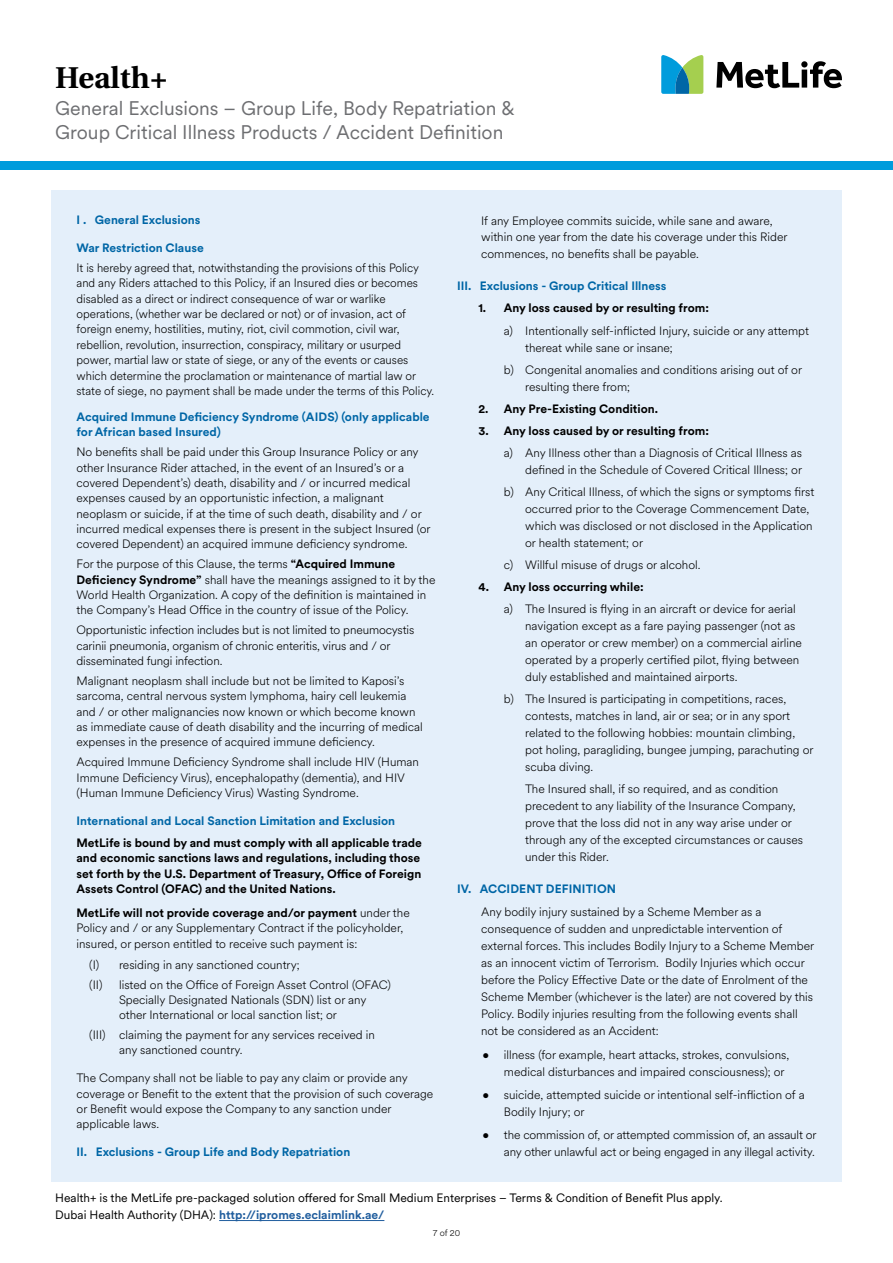
<style>
.page{position:relative;width:893px;height:1263px;background:#fff}
.page>*{position:absolute;margin:0;border:0;box-sizing:border-box;transform-origin:0 0}
.t1{font:700 30px "Utopia";color:#000}
.t2{font:19.5px/23.4px "Met Life Circular";color:#6d6e71}
.t3{font:300 12px/15.3px "Met Life Circular";color:#000}
.t4{font:700 12px/15.3px "Met Life Circular";color:#000}
.t5{font:700 12px/15.3px "Met Life Circular";color:#0066a6}
.t6{font:12px/17px "Met Life Circular";color:#000}
.t7{font:300 9px "Met Life Circular";color:#000}
.s1{font-weight:700}
.s2{font-weight:700;color:#215e9e}
</style>
<div class="page">
<hr style="left:219px;top:1220px;width:165px;height:1px;background:#215e9e">
<div style="left:0;top:161px;width:893px;height:9px;background:#009cdc"></div>
<div style="left:51px;top:190px;width:791px;height:992px;background:#e4effa"></div>
<svg style="left:716px;top:61px;width:126px;height:27px"></svg>
<svg style="left:661px;top:55px;width:42px;height:39px;background:#5ab1a6"></svg>
<h1 class="t1" style="left:55px;top:60px;width:114px">Health+</h1>
<h2 class="t2" style="left:55px;top:96px;width:461px">General Exclusions – Group Life, Body Repatriation &amp;<br>Group Critical Illness Products / Accident Definition</h2>
<p class="t5" style="left:77px;top:212px;width:125px">I . General Exclusions</p>
<p class="t5" style="left:77px;top:240px;width:129px">War Restriction Clause</p>
<p class="t3" style="left:77px;top:260px;width:359px">It is hereby agreed that, notwithstanding the provisions of this Policy and any Riders attached to this Policy, if an Insured dies or becomes disabled as a direct or indirect consequence of war or warlike operations, (whether war be declared or not) or of invasion, act of foreign enemy, hostilities, mutiny, riot, civil commotion, civil war, rebellion, revolution, insurrection, conspiracy, military or usurped power, martial law or state of siege, or any of the events or causes which determine the proclamation or maintenance of martial law or state of siege, no payment shall be made under the terms of this Policy.</p>
<p class="t5" style="left:77px;top:408px;width:355px">Acquired Immune Deficiency Syndrome (AIDS) (only applicable for African based Insured)</p>
<p class="t3" style="left:77px;top:444px;width:355px">No benefits shall be paid under this Group Insurance Policy or any other Insurance Rider attached, in the event of an Insured’s or a covered Dependent’s) death, disability and / or incurred medical expenses caused by an opportunistic infection, a malignant neoplasm or suicide, if at the time of such death, disability and / or incurred medical expenses there is present in the subject Insured (or covered Dependent) an acquired immune deficiency syndrome.</p>
<p class="t3" style="left:77px;top:556px;width:360px">For the purpose of this Clause, the terms <span class="s1">“Acquired Immune Deficiency Syndrome”</span> shall have the meanings assigned to it by the World Health Organization. A copy of the definition is maintained in the Company’s Head Office in the country of issue of the Policy.</p>
<p class="t3" style="left:77px;top:622px;width:339px">Opportunistic infection includes but is not limited to pneumocystis carinii pneumonia, organism of chronic enteritis, virus and / or disseminated fungi infection.</p>
<p class="t3" style="left:77px;top:673px;width:348px">Malignant neoplasm shall include but not be limited to Kaposi’s sarcoma, central nervous system lymphoma, hairy cell leukemia and / or other malignancies now known or which become known as immediate cause of death disability and the incurring of medical expenses in the presence of acquired immune deficiency.</p>
<p class="t3" style="left:77px;top:754px;width:344px">Acquired Immune Deficiency Syndrome shall include HIV (Human<br>Immune Deficiency Virus), encephalopathy (dementia), and HIV (Human Immune Deficiency Virus) Wasting Syndrome.</p>
<p class="t5" style="left:77px;top:813px;width:320px">International and Local Sanction Limitation and Exclusion</p>
<p class="t4" style="left:77px;top:835px;width:347px">MetLife is bound by and must comply with all applicable trade and economic sanctions laws and regulations, including those set forth by the U.S. Department of Treasury, Office of Foreign Assets Control (OFAC) and the United Nations.</p>
<p class="t3" style="left:77px;top:904px;width:335px"><span class="s1">MetLife will not provide coverage and/or payment</span> under the<br>Policy and / or any Supplementary Contract if the policyholder, insured, or person entitled to receive such payment is:</p>
<p class="t3" style="left:89px;top:954px;width:303px;line-height:19.6px">(I) residing in any sanctioned country;<br>(II) listed on the Office of Foreign Asset Control (OFAC)</p>
<p class="t3" style="left:119px;top:991px;width:249px">Specially Designated Nationals (SDN) list or any other International or local sanction list; or</p>
<p class="t3" style="left:119px;top:1026px;width:257px;text-indent:-30px">(III) claiming the payment for any services received in any sanctioned country.</p>
<p class="t3" style="left:77px;top:1070px;width:358px">The Company shall not be liable to pay any claim or provide any coverage or Benefit to the extent that the provision of such coverage or Benefit would expose the Company to any sanction under applicable laws.</p>
<p class="t5" style="left:77px;top:1144px;width:275px">II. Exclusions - Group Life and Body Repatriation</p>
<p class="t3" style="left:481px;top:211px;width:308px;line-height:17px">If any Employee commits suicide, while sane and aware, within one year from the date his coverage under this Rider commences, no benefits shall be payable.</p>
<p class="t5" style="left:457px;top:278px;width:211px">III. Exclusions - Group Critical Illness</p>
<p class="t4" style="left:478px;top:300px;width:232px">1. Any loss caused by or resulting from:</p>
<p class="t3" style="left:525px;top:321px;width:285px;line-height:17px;text-indent:-21px">a) Intentionally self-inflicted Injury, suicide or any attempt thereat while sane or insane;</p>
<p class="t3" style="left:525px;top:360px;width:278px;line-height:17px;text-indent:-21px">b) Congenital anomalies and conditions arising out of or resulting there from;</p>
<p class="t4" style="left:478px;top:400px;width:181px">2. Any Pre-Existing Condition.</p>
<p class="t4" style="left:478px;top:422px;width:232px">3. Any loss caused by or resulting from:</p>
<p class="t3" style="left:504px;top:444px;width:300px;line-height:17px;text-align:right">a) Any Illness other than a Diagnosis of Critical Illness as defined in the Schedule of Covered Critical Illness; or</p>
<p class="t3" style="left:525px;top:483px;width:291px;line-height:17px;text-indent:-21px">b) Any Critical Illness, of which the signs or symptoms first occurred prior to the Coverage Commencement Date, which was disclosed or not disclosed in the Application or health statement; or</p>
<p class="t3" style="left:504px;top:557px;width:198px">c) Willful misuse of drugs or alcohol.</p>
<p class="t4" style="left:478px;top:579px;width:167px">4. Any loss occurring while:</p>
<p class="t3" style="left:525px;top:600px;width:278px;line-height:17px;text-indent:-21px">a) The Insured is flying in an aircraft or device for aerial navigation except as a fare paying passenger (not as an operator or crew member) on a commercial airline operated by a properly certified pilot, flying between duly established and maintained airports.</p>
<p class="t3" style="left:525px;top:690px;width:290px;line-height:17px;text-indent:-21px">b) The Insured is participating in competitions, races, contests, matches in land, air or sea; or in any sport related to the following hobbies: mountain climbing, pot holing, paragliding, bungee jumping, parachuting or scuba diving.</p>
<p class="t3" style="left:525px;top:780px;width:279px;line-height:17px">The Insured shall, if so required, and as condition precedent to any liability of the Insurance Company, prove that the loss did not in any way arise under or through any of the excepted circumstances or causes under this Rider.</p>
<p class="t5" style="left:457px;top:881px;width:160px">IV. ACCIDENT DEFINITION</p>
<p class="t3" style="left:481px;top:903px;width:335px;line-height:17px">Any bodily injury sustained by a Scheme Member as a consequence of sudden and unpredictable intervention of external forces. This includes Bodily Injury to a Scheme Member as an innocent victim of Terrorism. Bodily Injuries which occur before the Policy Effective Date or the date of Enrolment of the Scheme Member (whichever is the later) are not covered by this Policy. Bodily injuries resulting from the following events shall not be considered as an Accident:</p>
<p class="t3" style="left:504px;top:1045px;width:287px;line-height:17px;text-indent:-21px">• illness (for example, heart attacks, strokes, convulsions, medical disturbances and impaired consciousness); or</p>
<p class="t3" style="left:504px;top:1086px;width:302px;line-height:17px;text-indent:-21px">• suicide, attempted suicide or intentional self-infliction of a<br>Bodily Injury; or</p>
<p class="t3" style="left:483px;top:1126px;width:336px;line-height:17px;text-align:right">• the commission of, or attempted commission of, an assault or any other unlawful act or being engaged in any illegal activity.</p>
<p class="t6" style="left:55px;top:1189px;width:669px">Health+ is the MetLife pre-packaged solution offered for Small Medium Enterprises – Terms &amp; Condition of Benefit Plus apply.<br>Dubai Health Authority (DHA): <span class="s2">http://ipromes.eclaimlink.ae/</span></p>
<p class="t7" style="left:433px;top:1226px;width:29px">7 of 20</p>
</div>
